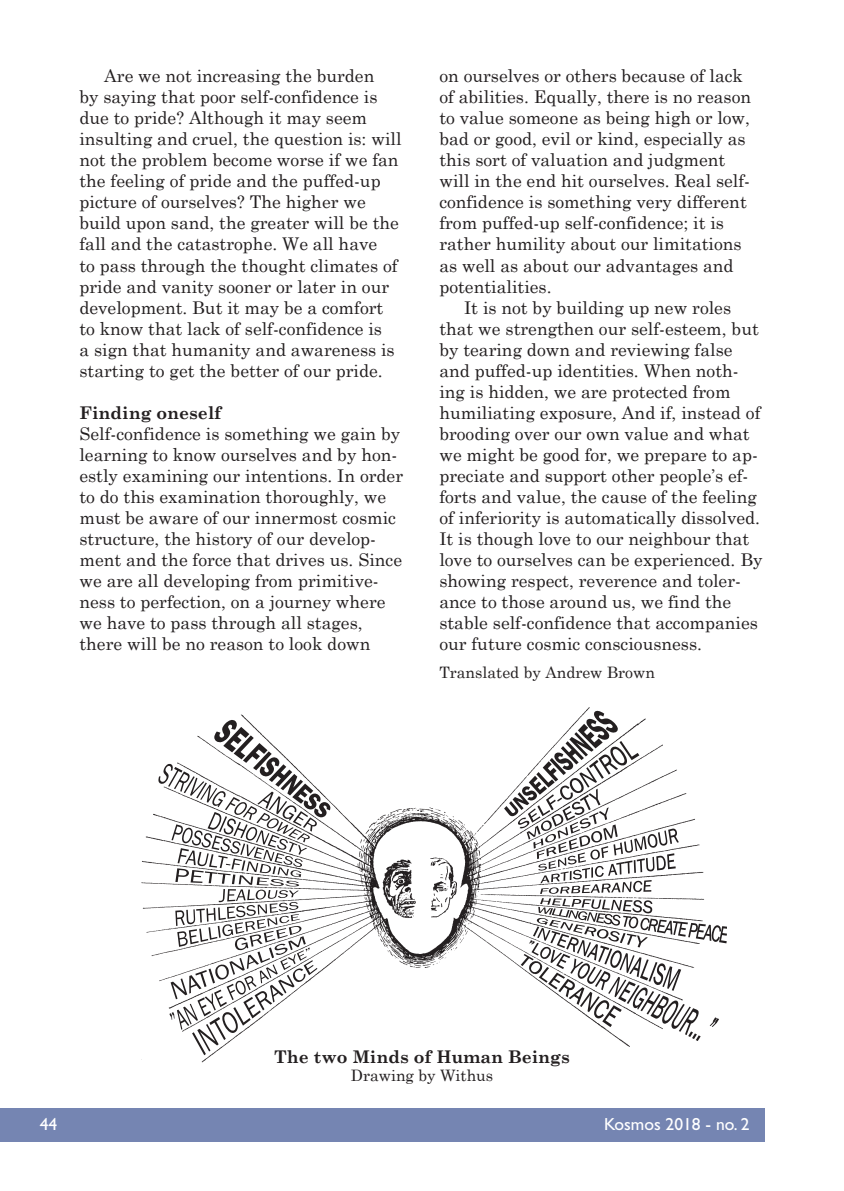
<style>
.page{position:relative;width:844px;height:1191px;background:#fff}
.page>*{position:absolute;margin:0;border:0;box-sizing:border-box;transform-origin:0 0}
.t1{font:17.5px/21px "Century Schoolbook";color:#231f20}
.t2{font:700 17.5px "Century Schoolbook";color:#231f20}
.t3{font:17.5px "Gill Sans";color:#fff}
.t4{font:15.75px "Century Schoolbook";color:#231f20}
</style>
<div class="page">
<div style="left:0;top:1107px;width:764px;height:34px;background:#7585b2"></div>
<img style="left:141px;top:707px;width:489px;height:356px">
<svg style="left:158px;top:719px;width:173px;height:336px"></svg>
<svg style="left:504px;top:710px;width:222px;height:331px"></svg>
<p class="t1" style="left:79px;top:64px;width:323px;text-indent:25px">Are we not increasing the burden<br>by saying that poor self-confidence is due to pride? Although it may seem insulting and cruel, the question is: will not the problem become worse if we fan the feeling of pride and the puffed-up picture of ourselves? The higher we build upon sand, the greater will be the fall and the catastrophe. We all have<br>to pass through the thought climates of pride and vanity sooner or later in our development. But it may be a comfort to know that lack of self-confidence is<br>a sign that humanity and awareness is starting to get the better of our pride.</p>
<p class="t2" style="left:79px;top:398px;width:143px">Finding oneself</p>
<p class="t1" style="left:79px;top:421px;width:325px">Self-confidence is something we gain by learning to know ourselves and by hon&shy;estly examining our intentions. In order to do this examination thoroughly, we must be aware of our innermost cosmic structure, the history of our develop&shy;ment and the force that drives us. Since we are all developing from primitive&shy;ness to perfection, on a journey where we have to pass through all stages, there will be no reason to look down</p>
<p class="t1" style="left:439px;top:64px;width:313px">on ourselves or others because of lack of abilities. Equally, there is no reason to value someone as being high or low, bad or good, evil or kind, especially as this sort of valuation and judgment will in the end hit ourselves. Real self&shy;confidence is something very different from puffed-up self-confidence; it is rather humility about our limitations as well as about our advantages and potentialities.</p>
<p class="t1" style="left:439px;top:295px;width:324px;text-indent:25px">It is not by building up new roles that we strengthen our self-esteem, but by tearing down and reviewing false and puffed-up identities. When noth&shy;ing is hidden, we are protected from humiliating exposure, And if, instead of brooding over our own value and what we might be good for, we prepare to ap&shy;preciate and support other people’s ef&shy;forts and value, the cause of the feeling of inferiority is automatically dissolved.<br>It is though love to our neighbour that love to ourselves can be experienced. By showing respect, reverence and toler&shy;ance to those around us, we find the stable self-confidence that accompanies our future cosmic consciousness.</p>
<p class="t4" style="left:439px;top:659px;width:217px">Translated by Andrew Brown</p>
<p class="t2" style="left:274px;top:1042px;width:297px">The two Minds of Human Beings</p>
<p class="t4" style="left:350px;top:1062px;width:144px">Drawing by Withus</p>
<p class="t3" style="left:40px;top:1114px;width:19px">44</p>
<p class="t3" style="left:604px;top:1114px;width:147px">Kosmos 2018 - no. 2</p>
</div>
